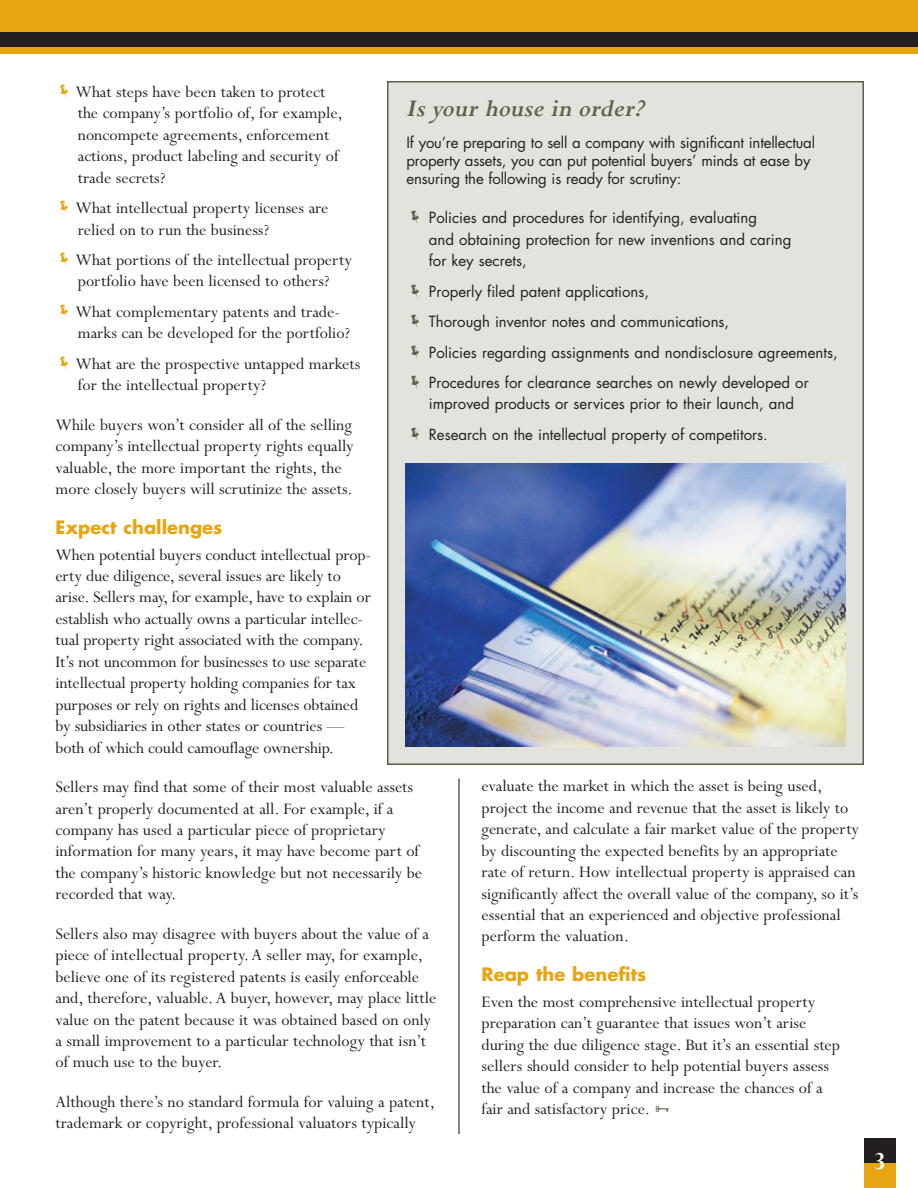
<style>
.page{position:relative;width:918px;height:1188px;background:#fff}
.page>*{position:absolute;margin:0;border:0;box-sizing:border-box;transform-origin:0 0}
.t1{font:italic 700 27px "Perpetua Std";color:#60614b}
.t2{font:700 27px "Perpetua Std";color:#fff}
.t3{font:18px/21.5px "Perpetua Std";color:#231f20}
.t4{font:700 18px "Futura Std";color:#e7a512}
.t5{font:15px/30.5px "Futura Std";color:#231f20}
</style>
<div class="page">
<div style="left:0;top:0;width:918px;height:54px;background:#e7a512"></div>
<div style="left:0;top:32px;width:918px;height:15px;background:#231f20"></div>
<div style="left:864px;top:1138px;width:32px;height:50px;background:#e7a512"></div>
<div style="left:864px;top:1139px;width:32px;height:24px;background:#231f20"></div>
<hr style="left:458px;top:778px;width:2px;height:356px;background:#60614b">
<div style="left:388px;top:82px;width:475px;height:682px;background:#e3e3dd"></div>
<div style="left:387px;top:81px;width:477px;height:684px;border:2px solid #60614b"></div>
<img style="left:405px;top:464px;width:441px;height:283px">
<p class="t3" style="left:76px;top:83px;width:269px">What steps have been taken to protect the company’s portfolio of, for example, noncompete agreements, enforcement actions, product labeling and security of trade secrets?</p>
<p class="t3" style="left:76px;top:199px;width:255px">What intellectual property licenses are relied on to run the business?</p>
<p class="t3" style="left:76px;top:251px;width:278px">What portions of the intellectual property portfolio have been licensed to others?</p>
<p class="t3" style="left:76px;top:303px;width:276px">What complementary patents and trade&shy;marks can be developed for the portfolio?</p>
<p class="t3" style="left:76px;top:355px;width:286px">What are the prospective untapped markets for the intellectual property?</p>
<p class="t3" style="left:56px;top:416px;width:300px">While buyers won’t consider all of the selling company’s intellectual property rights equally valuable, the more important the rights, the more closely buyers will scrutinize the assets.</p>
<p class="t4" style="left:56px;top:519px;width:168px">Expect challenges</p>
<p class="t3" style="left:56px;top:545px;width:317px">When potential buyers conduct intellectual prop&shy;erty due diligence, several issues are likely to arise. Sellers may, for example, have to explain or establish who actually owns a particular intellec&shy;tual property right associated with the company.<br>It’s not uncommon for businesses to use separate intellectual property holding companies for tax purposes or rely on rights and licenses obtained by subsidiaries in other states or countries — both of which could camouflage ownership.</p>
<p class="t3" style="left:55px;top:778px;width:368px">Sellers may find that some of their most valuable assets aren’t properly documented at all. For example, if a company has used a particular piece of proprietary information for many years, it may have become part of the company’s historic knowledge but not necessarily be recorded that way.</p>
<p class="t3" style="left:55px;top:925px;width:382px">Sellers also may disagree with buyers about the value of a piece of intellectual property. A seller may, for example, believe one of its registered patents is easily enforceable and, therefore, valuable. A buyer, however, may place little value on the patent because it was obtained based on only a small improvement to a particular technology that isn’t of much use to the buyer.</p>
<p class="t3" style="left:55px;top:1093px;width:381px">Although there’s no standard formula for valuing a patent, trademark or copyright, professional valuators typically</p>
<h1 class="t1" style="left:406px;top:99px;width:240px">Is your house in order?</h1>
<p class="t5" style="left:406px;top:135px;width:410px;line-height:18px">If you’re preparing to sell a company with significant intellectual property assets, you can put potential buyers’ minds at ease by ensuring the following is ready for scrutiny:</p>
<p class="t5" style="left:429px;top:208px;width:364px;line-height:21.5px">Policies and procedures for identifying, evaluating<br>and obtaining protection for new inventions and caring for key secrets,</p>
<p class="t5" style="left:429px;top:277px;width:410px">Properly filed patent applications,<br>Thorough inventor notes and communications,<br>Policies regarding assignments and nondisclosure agreements, Procedures for clearance searches on newly developed or</p>
<p class="t5" style="left:429px;top:390px;width:367px">improved products or services prior to their launch, and<br>Research on the intellectual property of competitors.</p>
<p class="t3" style="left:481px;top:777px;width:379px">evaluate the market in which the asset is being used, project the income and revenue that the asset is likely to generate, and calculate a fair market value of the property by discounting the expected benefits by an appropriate rate of return. How intellectual property is appraised can significantly affect the overall value of the company, so it’s essential that an experienced and objective professional perform the valuation.</p>
<p class="t4" style="left:482px;top:966px;width:166px">Reap the benefits</p>
<p class="t3" style="left:481px;top:993px;width:360px">Even the most comprehensive intellectual property preparation can’t guarantee that issues won’t arise during the due diligence stage. But it’s an essential step sellers should consider to help potential buyers assess the value of a company and increase the chances of a fair and satisfactory price.</p>
<h1 class="t2" style="left:874px;top:1151px;width:14px">3</h1>
</div>
